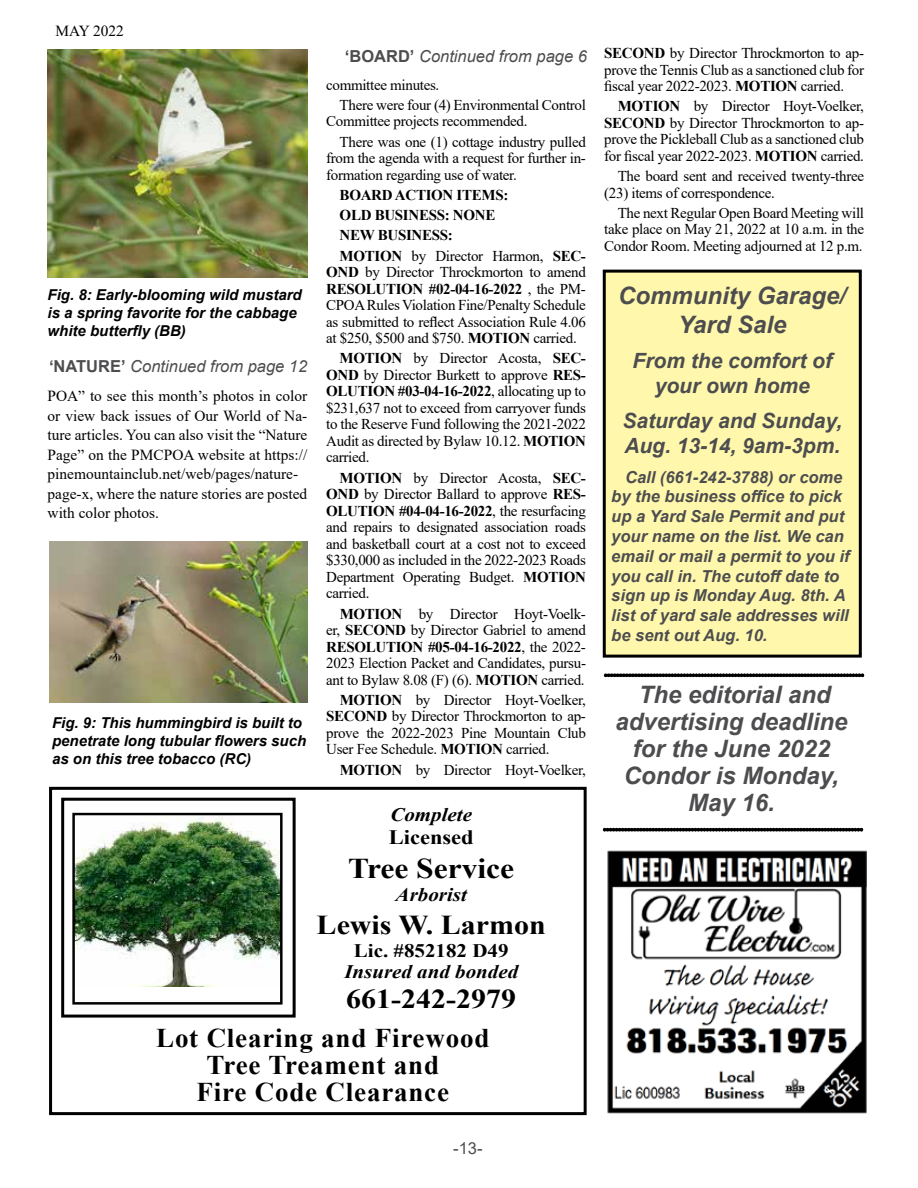
<style>
.page{position:relative;width:918px;height:1188px;background:#fff}
.page>*{position:absolute;margin:0;border:0;box-sizing:border-box;transform-origin:0 0}
.t1{font:700 28.65px "Times New Roman";color:#000;scale:1.1 1}
.t2{font:700 27.3px "Times New Roman";color:#000;scale:1.1 1}
.t3{font:700 27px/27px "Times New Roman";letter-spacing:.03em;color:#000;text-align:center}
.t4{font:italic 700 24px/27px "Arial";color:#4d4d4f;text-align:center}
.t5{font:italic 700 21px/25.2px "Arial";color:#4d4d4f;text-align:center}
.t6{font:700 20.4px "Times New Roman";color:#000;scale:1.1 1}
.t7{font:italic 700 19.05px "Times New Roman";color:#000;scale:1.1 1}
.t8{font:700 19.05px "Times New Roman";color:#000;scale:1.1 1}
.t9{font:italic 700 16.5px/19.8px "Arial";color:#4d4d4f}
.t10{font:italic 16.5px "Arial";color:#4d4d4f}
.t11{font:16.5px "Arial";color:#4d4d4f}
.t12{font:15.3px/19.5px "Times New Roman";color:#000}
.t13{font:15px/16.5px "Times New Roman";letter-spacing:-.02em;color:#000;text-align:justify}
.t14{font:italic 700 15px/18px "Arial";color:#000}
.t15{font:700 15px/20.2px "Times New Roman";letter-spacing:-.02em;color:#000}
.s1{font-weight:700;font-style:normal}
.s2{font-weight:400}
.s3{font-weight:700}
</style>
<div class="page">
<img style="left:607px;top:850px;width:259px;height:264px">
<svg style="left:604px;top:674px;width:260px;height:3px"></svg>
<div style="left:604px;top:271px;width:256px;height:385px;background:#fff8ac"></div>
<div style="left:603px;top:270px;width:259px;height:388px;border:3px solid #000"></div>
<div style="left:49px;top:787px;width:538px;height:328px;border:3px solid #000"></div>
<img style="left:75px;top:816px;width:205px;height:171px">
<div style="left:72px;top:813px;width:211px;height:192px;border:2px solid #000"></div>
<div style="left:61px;top:798px;width:235px;height:220px;border:3px solid #000"></div>
<svg style="left:603px;top:828px;width:260px;height:3px"></svg>
<img style="left:48px;top:50px;width:259px;height:228px">
<img style="left:49px;top:542px;width:258px;height:161px">
<p class="t12" style="left:55px;top:20px;width:70px">MAY 2022</p>
<p class="t14" style="left:48px;top:286px;width:256px">Fig. 8: Early-blooming wild mustard is a spring favorite for the cabbage white butterfly (BB)</p>
<p class="t10" style="left:49px;top:356px;width:260px"><span class="s1">‘NATURE’</span> Continued from page 12</p>
<p class="t12" style="left:48px;top:386px;width:261px">POA” to see this month’s photos in color or view back issues of Our World of Na&shy;ture articles. You can also visit the “Nature Page” on the PMCPOA website at https:// pinemountainclub.net/web/pages/nature&shy;page-x, where the nature stories are posted with color photos.</p>
<p class="t14" style="left:52px;top:714px;width:256px">Fig. 9: This hummingbird is built to penetrate long tubular flowers such as on this tree tobacco (RC)</p>
<p class="t10" style="left:345px;top:45px;width:244px"><span class="s1">‘BOARD’</span> Continued from page 6</p>
<p class="t13" style="left:340px;top:74px;width:248px;line-height:20.2px;text-indent:-14px">committee minutes.<br>There were four (4) Environmental Control</p>
<p class="t13" style="left:340px;top:111px;width:248px;line-height:20.2px;text-indent:-14px">Committee projects recommended.<br>There was one (1) cottage industry pulled</p>
<p class="t13" style="left:326px;top:149px;width:261px">from the agenda with a request for further in&shy;formation regarding use of water.</p>
<p class="t15" style="left:340px;top:184px;width:248px">BOARD ACTION ITEMS:<br>OLD BUSINESS: NONE<br>NEW BUSINESS:<br>MOTION <span class="s2">by Director Harmon,</span> SEC-</p>
<p class="t13" style="left:326px;top:263px;width:261px"><span class="s3">OND</span> by Director Throckmorton to amend <span class="s3">RESOLUTION #02-04-16-2022</span> , the PM-CPOA Rules Violation Fine/Penalty Schedule as submitted to reflect Association Rule 4.06 at $250, $500 and $750. <span class="s3">MOTION</span> carried.</p>
<p class="t13" style="left:326px;top:350px;width:261px;text-indent:14px"><span class="s3">MOTION</span> by Director Acosta, <span class="s3">SEC-OND</span> by Director Burkett to approve <span class="s3">RES-OLUTION #03-04-16-2022</span>, allocating up to $231,637 not to exceed from carryover funds to the Reserve Fund following the 2021-2022<br>Audit as directed by Bylaw 10.12. <span class="s3">MOTION </span>carried.</p>
<p class="t13" style="left:326px;top:469px;width:261px;text-indent:14px"><span class="s3">MOTION</span> by Director Acosta, <span class="s3">SEC-OND</span> by Director Ballard to approve <span class="s3">RES-OLUTION #04-04-16-2022</span>, the resurfacing and repairs to designated association roads and basketball court at a cost not to exceed $330,000 as included in the 2022-2023 Roads Department Operating Budget. <span class="s3">MOTION </span>carried.</p>
<p class="t13" style="left:326px;top:605px;width:261px;text-indent:14px"><span class="s3">MOTION</span> by Director Hoyt-Voelk&shy;er, <span class="s3">SECOND</span> by Director Gabriel to amend <span class="s3">RESOLUTION #05-04-16-2022</span>, the 2022- 2023 Election Packet and Candidates, pursu&shy;ant to Bylaw 8.08 (F) (6). <span class="s3">MOTION</span> carried.</p>
<p class="t13" style="left:326px;top:691px;width:261px;text-indent:14px"><span class="s3">MOTION</span> by Director Hoyt-Voelker, <span class="s3">SECOND</span> by Director Throckmorton to ap&shy;prove the 2022-2023 Pine Mountain Club User Fee Schedule. <span class="s3">MOTION</span> carried.</p>
<p class="t13" style="left:340px;top:761px;width:248px"><span class="s3">MOTION</span> by Director Hoyt-Voelker,</p>
<p class="t7" style="left:390px;top:802px;width:76px">Complete</p>
<h3 class="t6" style="left:389px;top:822px;width:79px">Licensed</h3>
<h1 class="t1" style="left:348px;top:848px;width:152px">Tree Service</h1>
<p class="t7" style="left:396px;top:881px;width:66px">Arborist</p>
<h2 class="t2" style="left:317px;top:905px;width:210px">Lewis W. Larmon</h2>
<p class="t8" style="left:354px;top:937px;width:142px">Lic. #852182 D49</p>
<p class="t7" style="left:344px;top:959px;width:160px">Insured and bonded</p>
<h2 class="t2" style="left:346px;top:980px;width:156px">661-242-2979</h2>
<h3 class="t3" style="left:156px;top:1023px;width:335px">Lot Clearing and Firewood<br>Tree Treament and<br>Fire Code Clearance</h3>
<p class="t11" style="left:453px;top:1137px;width:31px">-13-</p>
<p class="t13" style="left:604px;top:44px;width:261px"><span class="s3">SECOND</span> by Director Throckmorton to ap&shy;prove the Tennis Club as a sanctioned club for fiscal year 2022-2023. <span class="s3">MOTION</span> carried.</p>
<p class="t13" style="left:604px;top:98px;width:261px;text-indent:13px"><span class="s3">MOTION</span> by Director Hoyt-Voelker, <span class="s3">SECOND</span> by Director Throckmorton to ap&shy;prove the Pickleball Club as a sanctioned club for fiscal year 2022-2023. <span class="s3">MOTION</span> carried.</p>
<p class="t13" style="left:604px;top:167px;width:261px;text-indent:13px">The board sent and received twenty-three (23) items of correspondence.</p>
<p class="t13" style="left:604px;top:204px;width:261px;text-indent:13px">The next Regular Open Board Meeting will take place on May 21, 2022 at 10 a.m. in the Condor Room. Meeting adjourned at 12 p.m.</p>
<h3 class="t4" style="left:618px;top:282px;width:230px;line-height:28.8px">Community Garage/<br>Yard Sale</h3>
<h3 class="t5" style="left:633px;top:348px;width:201px">From the comfort of your own home</h3>
<h3 class="t5" style="left:622px;top:409px;width:221px;text-align:left">Saturday and Sunday,<br>Aug. 13-14, 9am-3pm.</h3>
<p class="t9" style="left:611px;top:467px;width:240px;text-indent:14px">Call (661-242-3788) or come by the business office to pick up a Yard Sale Permit and put your name on the list. We can email or mail a permit to you if you call in. The cutoff date to sign up is Monday Aug. 8th. A list of yard sale addresses will be sent out Aug. 10.</p>
<h3 class="t4" style="left:615px;top:682px;width:234px">The editorial and advertising deadline for the June 2022<br>Condor is Monday,<br>May 16.</h3>
</div>
